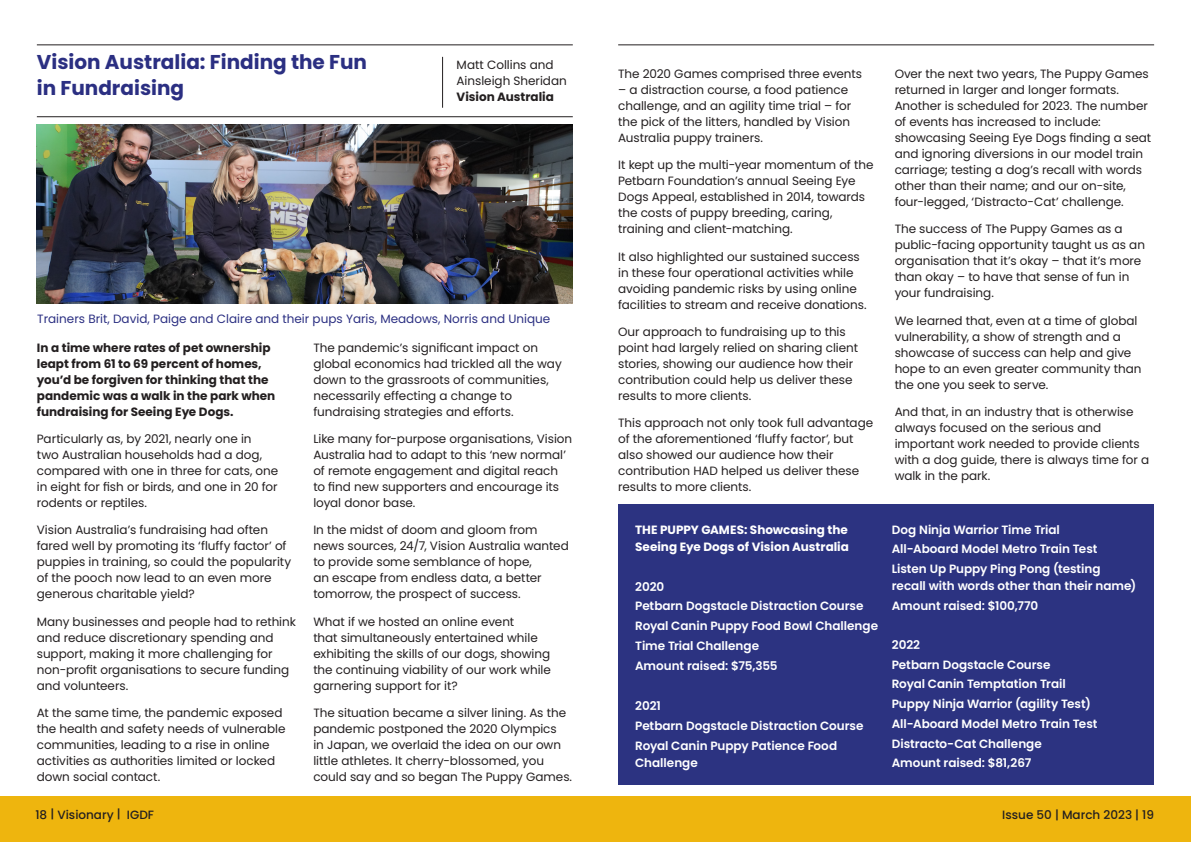
<style>
.page{position:relative;width:1191px;height:842px;background:#fff}
.page>*{position:absolute;margin:0;border:0;box-sizing:border-box;transform-origin:0 0}
.t1{font:700 20px/26px "Poppins";color:#2b2f82}
.Body_text{font:12px/16px "Poppins";letter-spacing:-.005em;color:#231f20}
.Body_number{font:600 12px/17.1px "Poppins";letter-spacing:-.005em;color:#fff}
.Body_text-2{font:700 12px/16px "Poppins";color:#231f20}
.t2{font:12px "Poppins";color:#2b2f82}
.Body_number-2{font:700 12px/17.1px "Poppins";color:#fff}
.t3{font:500 12px "Poppins";color:#231f20}
.s1{font-weight:700}
</style>
<div class="page">
<div style="left:0;top:797px;width:1191px;height:45px;background:#eeb50e"></div>
<hr style="left:37px;top:44px;width:536px;height:1px;background:#231f20">
<hr style="left:618px;top:44px;width:536px;height:1px;background:#231f20">
<hr style="left:442px;top:57px;width:1px;height:51px;background:#231f20">
<hr style="left:37px;top:116px;width:536px;height:1px;background:#231f20">
<img style="left:37px;top:125px;width:536px;height:178px">
<div style="left:618px;top:504px;width:536px;height:280px;background:#2c3381"></div>
<h2 class="t1" style="left:37px;top:50px;width:332px">Vision Australia: Finding the Fun in Fundraising</h2>
<p class="Body_text" style="left:456px;top:57px;width:112px">Matt Collins and<br>Ainsleigh Sheridan<br><span class="s1">Vision Australia</span></p>
<p class="t2" style="left:37px;top:312px;width:514px">Trainers Brit, David, Paige and Claire and their pups Yaris, Meadows, Norris and Unique</p>
<p class="Body_text-2" style="left:37px;top:339px;width:240px">In a time where rates of pet ownership leapt from 61 to 69 percent of homes, you’d be forgiven for thinking that the pandemic was a walk in the park when fundraising for Seeing Eye Dogs.</p>
<p class="Body_text" style="left:37px;top:431px;width:243px">Particularly as, by 2021, nearly one in<br>two Australian households had a dog, compared with one in three for cats, one in eight for fish or birds, and one in 20 for rodents or reptiles.</p>
<p class="Body_text" style="left:37px;top:522px;width:256px">Vision Australia’s fundraising had often fared well by promoting its ‘fluffy factor’ of puppies in training, so could the popularity of the pooch now lead to an even more generous charitable yield?</p>
<p class="Body_text" style="left:37px;top:613px;width:261px">Many businesses and people had to rethink and reduce discretionary spending and support, making it more challenging for non-profit organisations to secure funding and volunteers.</p>
<p class="Body_text" style="left:37px;top:705px;width:250px">At the same time, the pandemic exposed the health and safety needs of vulnerable communities, leading to a rise in online activities as authorities limited or locked down social contact.</p>
<p class="Body_text" style="left:313px;top:339px;width:250px">The pandemic’s significant impact on global economics had trickled all the way down to the grassroots of communities, necessarily effecting a change to fundraising strategies and efforts.</p>
<p class="Body_text" style="left:313px;top:431px;width:260px">Like many for-purpose organisations, Vision Australia had to adapt to this ‘new normal’ of remote engagement and digital reach to find new supporters and encourage its loyal donor base.</p>
<p class="Body_text" style="left:313px;top:522px;width:257px">In the midst of doom and gloom from news sources, 24/7, Vision Australia wanted to provide some semblance of hope,<br>an escape from endless data, a better tomorrow, the prospect of success.</p>
<p class="Body_text" style="left:313px;top:613px;width:239px">What if we hosted an online event<br>that simultaneously entertained while exhibiting the skills of our dogs, showing the continuing viability of our work while garnering support for it?</p>
<p class="Body_text" style="left:313px;top:705px;width:260px">The situation became a silver lining. As the pandemic postponed the 2020 Olympics<br>in Japan, we overlaid the idea on our own little athletes. It cherry-blossomed, you could say and so began The Puppy Games.</p>
<p class="Body_text" style="left:618px;top:66px;width:245px">The 2020 Games comprised three events</p>
<p class="Body_text" style="left:618px;top:82px;width:235px">– a distraction course, a food patience challenge, and an agility time trial – for the pick of the litters, handled by Vision Australia puppy trainers.</p>
<p class="Body_text" style="left:618px;top:157px;width:257px">It kept up the multi-year momentum of the Petbarn Foundation’s annual Seeing Eye Dogs Appeal, established in 2014, towards the costs of puppy breeding, caring, training and client-matching.</p>
<p class="Body_text" style="left:618px;top:248px;width:250px">It also highlighted our sustained success in these four operational activities while avoiding pandemic risks by using online facilities to stream and receive donations.</p>
<p class="Body_text" style="left:618px;top:324px;width:241px">Our approach to fundraising up to this point had largely relied on sharing client stories, showing our audience how their contribution could help us deliver these results to more clients.</p>
<p class="Body_text" style="left:618px;top:415px;width:256px">This approach not only took full advantage of the aforementioned ‘fluffy factor’, but also showed our audience how their contribution HAD helped us deliver these results to more clients.</p>
<p class="Body_number-2" style="left:635px;top:521px;width:215px">THE PUPPY GAMES: Showcasing the<br>Seeing Eye Dogs of Vision Australia</p>
<p class="Body_number" style="left:635px;top:578px;width:31px">2020</p>
<p class="Body_number" style="left:635px;top:598px;width:230px">Petbarn Dogstacle Distraction Course</p>
<p class="Body_number" style="left:635px;top:618px;width:244px">Royal Canin Puppy Food Bowl Challenge</p>
<p class="Body_number" style="left:635px;top:638px;width:125px">Time Trial Challenge</p>
<p class="Body_number" style="left:635px;top:658px;width:144px">Amount raised: $75,355</p>
<p class="Body_number" style="left:635px;top:697px;width:27px">2021</p>
<p class="Body_number" style="left:635px;top:717px;width:230px">Petbarn Dogstacle Distraction Course</p>
<p class="Body_number" style="left:635px;top:737px;width:203px">Royal Canin Puppy Patience Food<br>Challenge</p>
<p class="Body_text" style="left:894px;top:66px;width:258px">Over the next two years, The Puppy Games returned in larger and longer formats.<br>Another is scheduled for 2023. The number of events has increased to include: showcasing Seeing Eye Dogs finding a seat and ignoring diversions in our model train carriage; testing a dog’s recall with words other than their name; and our on-site, four-legged, ‘Distracto-Cat’ challenge.</p>
<p class="Body_text" style="left:894px;top:221px;width:252px">The success of The Puppy Games as a public-facing opportunity taught us as an organisation that it’s okay – that it’s more than okay – to have that sense of fun in your fundraising.</p>
<p class="Body_text" style="left:894px;top:312px;width:248px">We learned that, even at a time of global vulnerability, a show of strength and a showcase of success can help and give hope to an even greater community than the one you seek to serve.</p>
<p class="Body_text" style="left:894px;top:404px;width:256px">And that, in an industry that is otherwise always focused on the serious and important work needed to provide clients with a dog guide, there is always time for a walk in the park.</p>
<p class="Body_number" style="left:891px;top:521px;width:170px">Dog Ninja Warrior Time Trial</p>
<p class="Body_number" style="left:891px;top:540px;width:207px">All-Aboard Model Metro Train Test</p>
<p class="Body_number" style="left:891px;top:560px;width:246px">Listen Up Puppy Ping Pong (testing recall with words other than their name)</p>
<p class="Body_number" style="left:891px;top:597px;width:148px">Amount raised: $100,770</p>
<p class="Body_number" style="left:891px;top:636px;width:30px">2022</p>
<p class="Body_number" style="left:891px;top:656px;width:160px">Petbarn Dogstacle Course</p>
<p class="Body_number" style="left:891px;top:676px;width:175px">Royal Canin Temptation Trail</p>
<p class="Body_number" style="left:891px;top:695px;width:200px">Puppy Ninja Warrior (agility Test)</p>
<p class="Body_number" style="left:891px;top:715px;width:207px">All-Aboard Model Metro Train Test</p>
<p class="Body_number" style="left:891px;top:735px;width:151px">Distracto-Cat Challenge</p>
<p class="Body_number" style="left:891px;top:754px;width:141px">Amount raised: $81,267</p>
<p class="t3" style="left:35px;top:808px;width:120px">18 | Visionary | IGDF</p>
<p class="t3" style="left:1002px;top:808px;width:153px">Issue 50 | March 2023 | 19</p>
</div>
